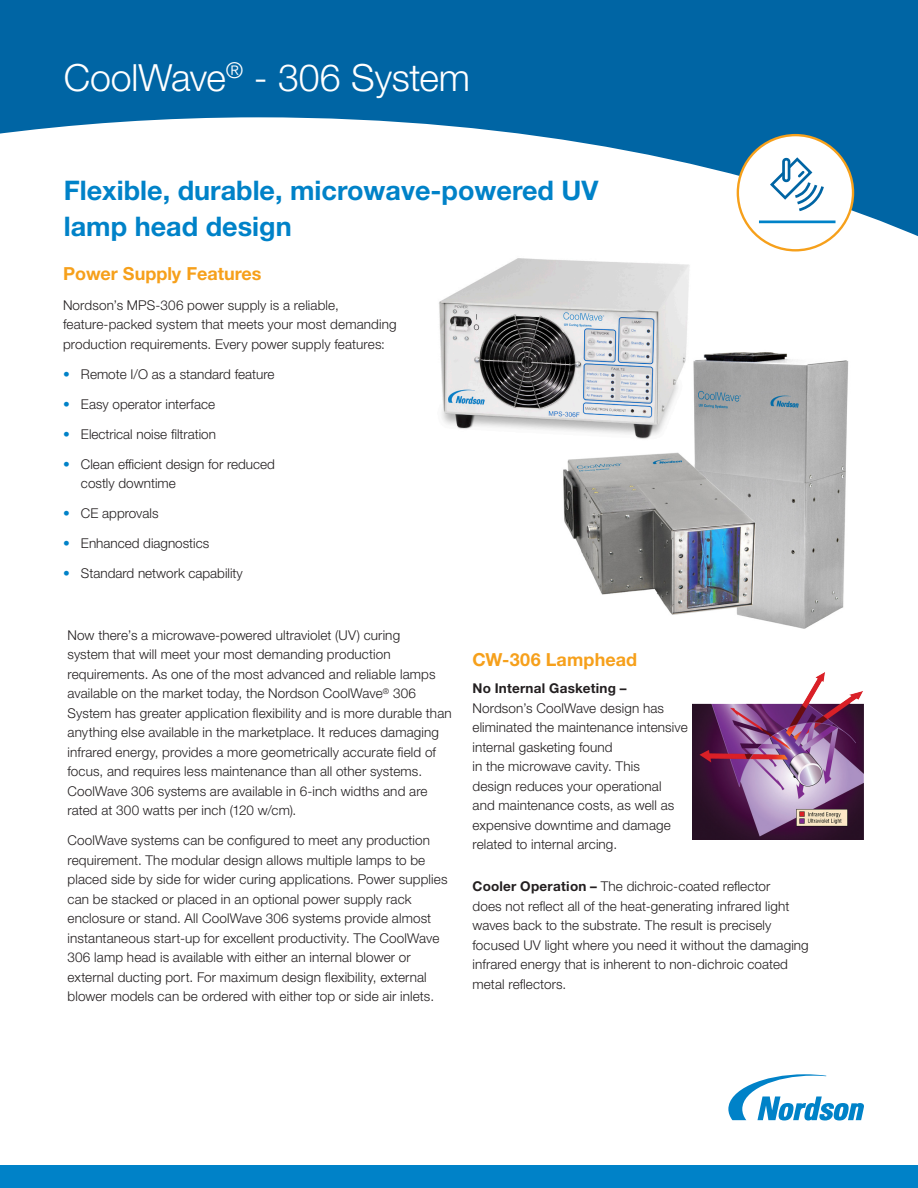
<style>
.page{position:relative;width:918px;height:1188px;background:#fff}
.page>*{position:absolute;margin:0;border:0;box-sizing:border-box;transform-origin:0 0}
.t1{font:300 37.5px "Helvetica Neue LT Std";letter-spacing:-.005em;color:#fff}
.t2{font:700 27px/36px "Helvetica Neue LT Std";color:#0082c8}
.t3{font:700 18px "Helvetica Neue LT Std";color:#f6a01b}
.t4{font:300 13.5px/19.5px "Helvetica Neue LT Std";letter-spacing:.01em;color:#231f20}
.s1{color:#0082c8}
.s2{font-weight:700}
</style>
<div class="page">
<img style="left:563px;top:352px;width:286px;height:277px">
<img style="left:439px;top:258px;width:251px;height:184px">
<img style="left:692px;top:672px;width:172px;height:168px">
<svg style="left:0;top:0;width:918px;height:242px;fill:#0065a4"></svg>
<div style="left:738px;top:135px;width:115px;height:115px;background:#fff;border-radius:50%"></div>
<div style="left:737px;top:134px;width:117px;height:118px;border:2px solid #f6a01b;border-radius:50%"></div>
<hr style="left:759px;top:221px;width:77px;height:2px;background:#0082c8">
<svg style="left:770px;top:157px;width:54px;height:55px"></svg>
<svg style="left:728px;top:1074px;width:136px;height:46px"></svg>
<div style="left:0;top:1166px;width:918px;height:22px;background:#0082c8"></div>
<p class="t1" style="left:64px;top:54px;width:408px">CoolWave<sup>®</sup> - 306 System</p>
<p class="t2" style="left:64px;top:172px;width:536px">Flexible, durable, microwave-powered UV lamp head design</p>
<p class="t3" style="left:63px;top:262px;width:200px">Power Supply Features</p>
<p class="t4" style="left:63px;top:295px;width:335px">Nordson’s MPS-306 power supply is a reliable, feature-packed system that meets your most demanding production requirements. Every power supply features:</p>
<p class="t4" style="left:63px;top:364px;width:213px"><span class="s1">•</span> Remote I/O as a standard feature</p>
<p class="t4" style="left:63px;top:394px;width:154px"><span class="s1">•</span> Easy operator interface</p>
<p class="t4" style="left:63px;top:424px;width:155px"><span class="s1">•</span> Electrical noise filtration</p>
<p class="t4" style="left:81px;top:454px;width:195px;text-indent:-18px"><span class="s1">•</span> Clean efficient design for reduced costly downtime</p>
<p class="t4" style="left:63px;top:504px;width:97px"><span class="s1">•</span> CE approvals</p>
<p class="t4" style="left:63px;top:534px;width:148px"><span class="s1">•</span> Enhanced diagnostics</p>
<p class="t4" style="left:63px;top:564px;width:181px"><span class="s1">•</span> Standard network capability</p>
<p class="t4" style="left:68px;top:625px;width:386px">Now there’s a microwave-powered ultraviolet (UV) curing<br>system that will meet your most demanding production requirements. As one of the most advanced and reliable lamps available on the market today, the Nordson CoolWave<sup>®</sup> 306<br>System has greater application flexibility and is more durable than anything else available in the marketplace. It reduces damaging infrared energy, provides a more geometrically accurate field of focus, and requires less maintenance than all other systems.<br>CoolWave 306 systems are available in 6-inch widths and are rated at 300 watts per inch (120 w/cm).</p>
<p class="t4" style="left:68px;top:830px;width:382px">CoolWave systems can be configured to meet any production requirement. The modular design allows multiple lamps to be placed side by side for wider curing applications. Power supplies can be stacked or placed in an optional power supply rack enclosure or stand. All CoolWave 306 systems provide almost instantaneous start-up for excellent productivity. The CoolWave 306 lamp head is available with either an internal blower or external ducting port. For maximum design flexibility, external blower models can be ordered with either top or side air inlets.</p>
<p class="t3" style="left:472px;top:649px;width:166px">CW-306 Lamphead</p>
<p class="t4" style="left:472px;top:678px;width:217px"><span class="s2">No Internal Gasketing –<br></span>Nordson’s CoolWave design has eliminated the maintenance intensive internal gasketing found<br>in the microwave cavity. This<br>design reduces your operational<br>and maintenance costs, as well as expensive downtime and damage related to internal arcing.</p>
<p class="t4" style="left:472px;top:876px;width:338px"><span class="s2">Cooler Operation –</span> The dichroic-coated reflector<br>does not reflect all of the heat-generating infrared light waves back to the substrate. The result is precisely focused UV light where you need it without the damaging infrared energy that is inherent to non-dichroic coated metal reflectors.</p>
</div>
